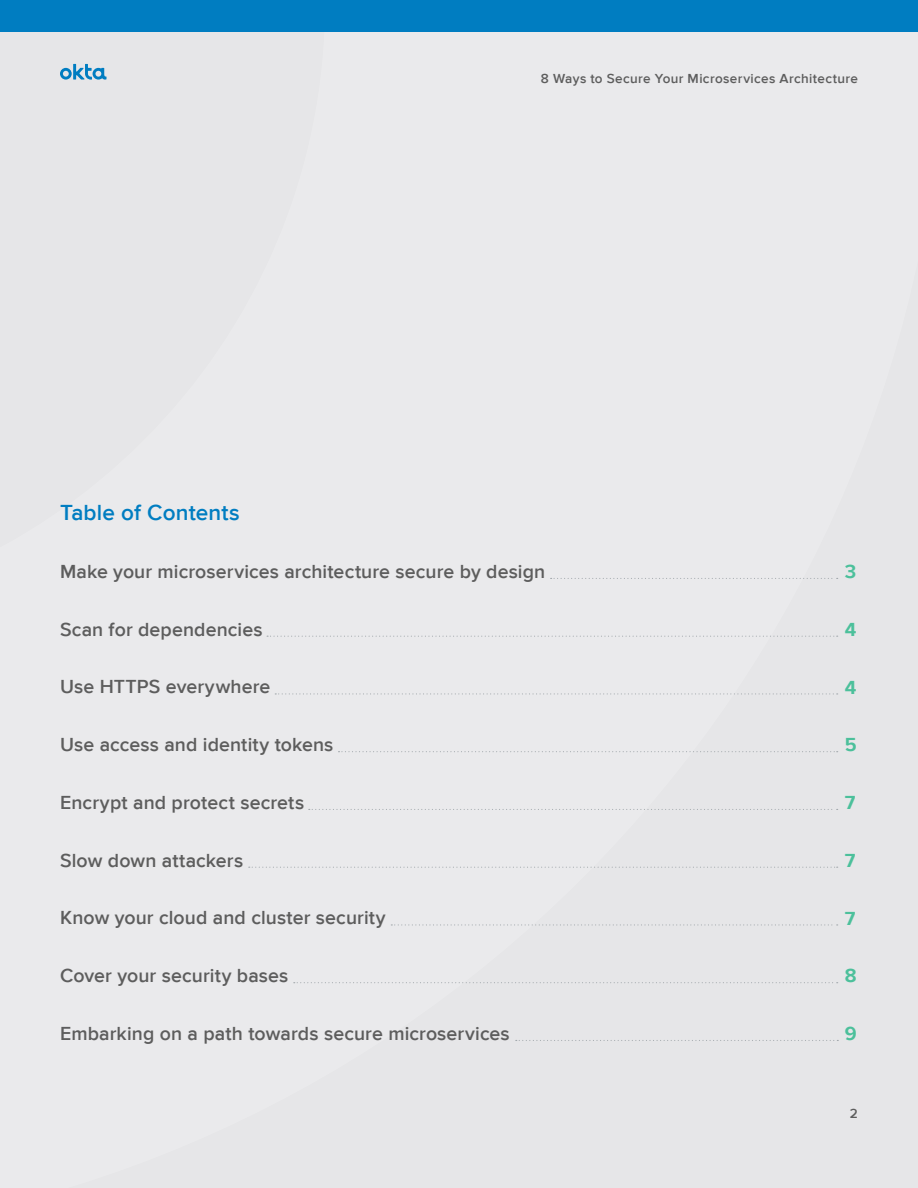
<style>
.page{position:relative;width:918px;height:1188px;background:#fff}
.page>*{position:absolute;margin:0;border:0;box-sizing:border-box;transform-origin:0 0}
.t1{font:600 22.5px "Proxima Nova";letter-spacing:.005em;color:#007dc1}
.t2{font:600 19.5px "Proxima Nova";letter-spacing:.005em;color:#5d5d5d}
.t3{font:700 19.5px "Proxima Nova";color:#4cc09b}
.t4{font:600 13.5px "Proxima Nova";letter-spacing:.025em;color:#5d5d5d}
</style>
<div class="page">
<div style="left:0;top:32px;width:918px;height:1156px;background:#eaeaec"></div>
<svg style="left:60px;top:64px;width:46px;height:16px"></svg>
<div style="left:0;top:0;width:918px;height:32px;background:#007dc1"></div>
<svg style="left:551px;top:578px;width:287px;height:1px"></svg>
<svg style="left:267px;top:636px;width:571px;height:1px"></svg>
<svg style="left:275px;top:693px;width:563px;height:2px"></svg>
<svg style="left:339px;top:751px;width:499px;height:1px"></svg>
<svg style="left:309px;top:809px;width:529px;height:1px"></svg>
<svg style="left:249px;top:867px;width:589px;height:1px"></svg>
<svg style="left:391px;top:924px;width:447px;height:2px"></svg>
<svg style="left:294px;top:982px;width:544px;height:1px"></svg>
<svg style="left:516px;top:1040px;width:322px;height:1px"></svg>
<p class="t1" style="left:60px;top:500px;width:181px">Table of Contents</p>
<p class="t4" style="left:541px;top:70px;width:319px">8 Ways to Secure Your Microservices Architecture</p>
<p class="t2" style="left:60px;top:560px;width:487px">Make your microservices architecture secure by design</p>
<p class="t3" style="left:845px;top:560px;width:13px">3</p>
<p class="t2" style="left:60px;top:618px;width:204px">Scan for dependencies</p>
<p class="t3" style="left:845px;top:618px;width:13px">4</p>
<p class="t2" style="left:60px;top:676px;width:212px">Use HTTPS everywhere</p>
<p class="t3" style="left:845px;top:676px;width:13px">4</p>
<p class="t2" style="left:60px;top:733px;width:275px">Use access and identity tokens</p>
<p class="t3" style="left:845px;top:734px;width:13px">5</p>
<p class="t2" style="left:60px;top:791px;width:246px">Encrypt and protect secrets</p>
<p class="t3" style="left:845px;top:791px;width:12px">7</p>
<p class="t2" style="left:60px;top:849px;width:185px">Slow down attackers</p>
<p class="t3" style="left:845px;top:849px;width:12px">7</p>
<p class="t2" style="left:60px;top:907px;width:327px">Know your cloud and cluster security</p>
<p class="t3" style="left:845px;top:907px;width:12px">7</p>
<p class="t2" style="left:60px;top:965px;width:230px">Cover your security bases</p>
<p class="t3" style="left:845px;top:965px;width:13px">8</p>
<p class="t2" style="left:60px;top:1022px;width:451px">Embarking on a path towards secure microservices</p>
<p class="t3" style="left:845px;top:1022px;width:13px">9</p>
<p class="t4" style="left:850px;top:1105px;width:10px">2</p>
</div>
